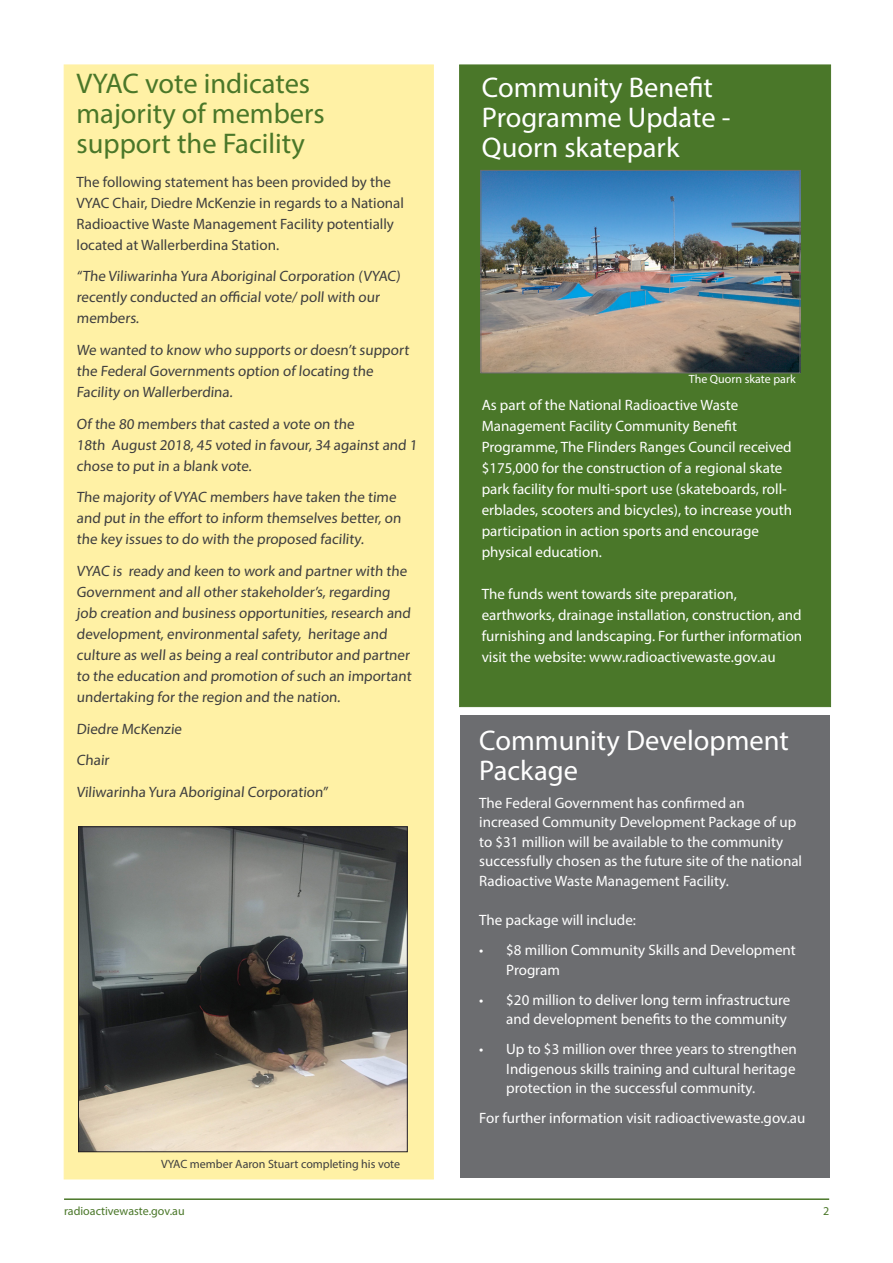
<style>
.page{position:relative;width:893px;height:1263px;background:#fff}
.page>*{position:absolute;margin:0;border:0;box-sizing:border-box;transform-origin:0 0}
.t1{font:28.5px/30px "Myriad Pro";color:#fff}
.t2{font:28.5px/30px "Myriad Pro";color:#4a7729}
.t3{font:15px/21px "Myriad Pro";color:#fff}
.t4{font:15px/21px "Myriad Pro";color:#3e3e3f}
.t5{font:12px "Myriad Pro";color:#3e3e3f}
.t6{font:12px "Myriad Pro";color:#4a7729}
.t7{font:12px "Myriad Pro";color:#fff}
</style>
<div class="page">
<hr style="left:64px;top:1198px;width:765px;height:2px;background:#4a7729">
<div style="left:64px;top:65px;width:370px;height:1114px;background:#fff1a5"></div>
<div style="left:459px;top:65px;width:372px;height:642px;background:#4a7729;border:1px solid #4a7729"></div>
<img style="left:80px;top:828px;width:326px;height:322px">
<div style="left:78px;top:826px;width:330px;height:326px;border:1px solid #231f20"></div>
<img style="left:482px;top:172px;width:316px;height:199px">
<div style="left:480px;top:170px;width:320px;height:203px;border:1px solid #6c6d70"></div>
<div style="left:461px;top:716px;width:369px;height:462px;background:#6c6d70"></div>
<p class="t2" style="left:77px;top:68px;width:250px">VYAC vote indicates majority of members support the Facility</p>
<p class="t4" style="left:77px;top:171px;width:329px">The following statement has been provided by the VYAC Chair, Diedre McKenzie in regards to a National Radioactive Waste Management Facility potentially located at Wallerberdina Station.</p>
<p class="t4" style="left:77px;top:266px;width:327px">“The Viliwarinha Yura Aboriginal Corporation (VYAC) recently conducted an official vote/ poll with our members.</p>
<p class="t4" style="left:77px;top:339px;width:335px">We wanted to know who supports or doesn’t support the Federal Governments option of locating the<br>Facility on Wallerberdina.</p>
<p class="t4" style="left:77px;top:413px;width:344px">Of the 80 members that casted a vote on the<br>18th August 2018, 45 voted in favour, 34 against and 1 chose to put in a blank vote.</p>
<p class="t4" style="left:77px;top:487px;width:327px">The majority of VYAC members have taken the time and put in the effort to inform themselves better, on the key issues to do with the proposed facility.</p>
<p class="t4" style="left:77px;top:560px;width:338px">VYAC is ready and keen to work and partner with the Government and all other stakeholder’s, regarding job creation and business opportunities, research and development, environmental safety, heritage and culture as well as being a real contributor and partner to the education and promotion of such an important undertaking for the region and the nation.</p>
<p class="t4" style="left:77px;top:718px;width:108px">Diedre McKenzie</p>
<p class="t4" style="left:77px;top:749px;width:36px">Chair</p>
<p class="t4" style="left:77px;top:781px;width:254px">Viliwarinha Yura Aboriginal Corporation”</p>
<p class="t5" style="left:161px;top:1156px;width:241px">VYAC member Aaron Stuart completing his vote</p>
<p class="t5" style="left:150px;top:1157px;width:242px">VYAC member, Aaron Stuart completing his vote</p>
<p class="t1" style="left:482px;top:72px;width:250px">Community Benefit<br>Programme Update -<br>Quorn skatepark</p>
<p class="t7" style="left:689px;top:372px;width:108px">The Quorn skate park</p>
<p class="t3" style="left:482px;top:394px;width:312px">As part of the National Radioactive Waste Management Facility Community Benefit Programme, The Flinders Ranges Council received $175,000 for the construction of a regional skate park facility for multi-sport use (skateboards, roll&shy;erblades, scooters and bicycles), to increase youth participation in action sports and encourage physical education.</p>
<p class="t3" style="left:482px;top:583px;width:322px">The funds went towards site preparation, earthworks, drainage installation, construction, and furnishing and landscaping. For further information visit the website: www.radioactivewaste.gov.au</p>
<p class="t1" style="left:479px;top:725px;width:311px">Community Development<br>Package</p>
<p class="t3" style="left:479px;top:793px;width:324px;line-height:19.5px">The Federal Government has confirmed an increased Community Development Package of up to $31 million will be available to the community successfully chosen as the future site of the national Radioactive Waste Management Facility.</p>
<p class="t3" style="left:479px;top:909px;width:158px">The package will include:</p>
<p class="t3" style="left:506px;top:940px;width:291px;line-height:19.5px;text-indent:-27px">• $8 million Community Skills and Development<br>Program</p>
<p class="t3" style="left:479px;top:989px;width:313px;line-height:19.5px;text-align:right">• $20 million to deliver long term infrastructure and development benefits to the community</p>
<p class="t3" style="left:506px;top:1039px;width:292px;line-height:19.5px;text-align:justify;text-indent:-27px">• Up to $3 million over three years to strengthen Indigenous skills training and cultural heritage protection in the successful community.</p>
<p class="t3" style="left:479px;top:1108px;width:328px">For further information visit radioactivewaste.gov.au</p>
<p class="t6" style="left:64px;top:1203px;width:122px">radioactivewaste.gov.au</p>
<p class="t6" style="left:823px;top:1203px;width:8px">2</p>
</div>
